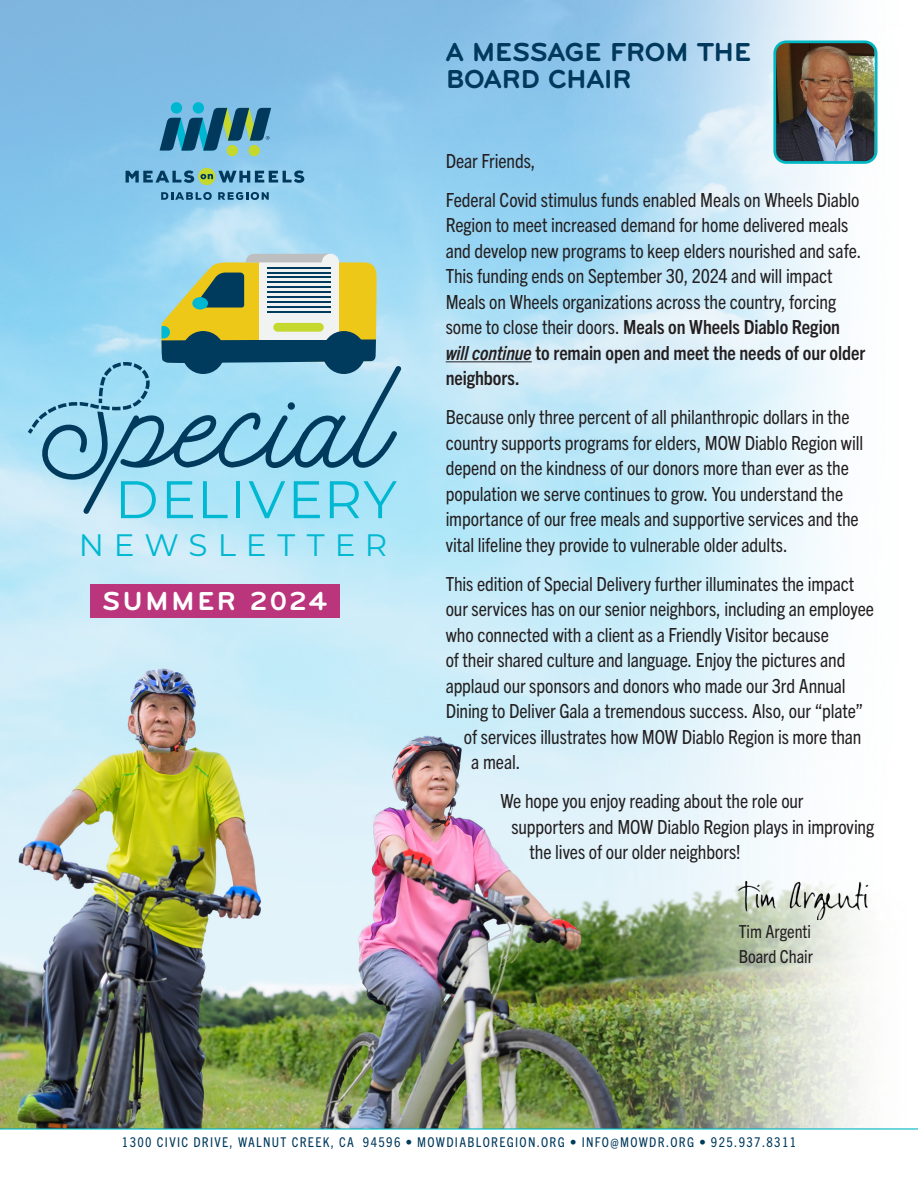
<style>
.page{position:relative;width:918px;height:1188px;background:#fff}
.page>*{position:absolute;margin:0;border:0;box-sizing:border-box;transform-origin:0 0}
.t1{font:132px "Setting Fires";color:#003a5d}
.t2{font:52.8px "Montserrat";letter-spacing:.04em;color:#00b8d1}
.t3{font:31.05px "Montserrat";letter-spacing:.325em;color:#00b8d1}
.Body-Trade_Gothic{font:700 27px/27px "Bryant";letter-spacing:-.02em;color:#00395c}
.Body-Trade_Gothic-2{font:700 27px "Bryant";letter-spacing:.08em;color:#fff}
.Body-Trade_Gothic-3{font:condensed 19.5px/25.5px "Trade Gothic Next LT Pro";letter-spacing:-.005em;color:#231f20}
.Body-Trade_Gothic-4{font:condensed 18px "Trade Gothic Next LT Pro";color:#231f20}
.Body-Trade_Gothic-5{font:condensed 13.5px "Trade Gothic Next LT Pro";letter-spacing:.1em;color:#003a5d}
.s1{font-weight:700}
.s2{font-weight:700;font-style:italic}
</style>
<div class="page">
<img style="left:0;top:0;width:878px;height:1128px">
<hr style="left:446px;top:361px;width:86px;height:1px;background:#231f20">
<img style="left:775px;top:42px;width:100px;height:120px">
<div style="left:773px;top:40px;width:104px;height:124px;border:3px solid #00b7c4;border-radius:12px"></div>
<img style="left:724px;top:868px;width:154px;height:51px">
<div style="left:182px;top:331px;width:43px;height:43px;background:#003a5d;border-radius:50%"></div>
<svg style="left:161px;top:254px;width:216px;height:109px"></svg>
<div style="left:322px;top:254px;width:17px;height:17px;background:#f1f2f2;border-radius:50%"></div>
<hr style="left:267px;top:291px;width:63px;height:2px;background:#003a5d">
<hr style="left:267px;top:296px;width:63px;height:2px;background:#003a5d">
<hr style="left:267px;top:301px;width:63px;height:2px;background:#003a5d">
<hr style="left:267px;top:306px;width:63px;height:2px;background:#003a5d">
<hr style="left:267px;top:311px;width:63px;height:2px;background:#003a5d">
<hr style="left:267px;top:267px;width:63px;height:2px;background:#003a5d">
<hr style="left:267px;top:272px;width:63px;height:2px;background:#003a5d">
<hr style="left:267px;top:276px;width:63px;height:2px;background:#003a5d">
<hr style="left:267px;top:281px;width:63px;height:2px;background:#003a5d">
<hr style="left:267px;top:286px;width:63px;height:2px;background:#003a5d">
<div style="left:273px;top:323px;width:51px;height:9px;background:#c4d82e;border-radius:4px"></div>
<div style="left:322px;top:331px;width:43px;height:43px;background:#003a5d;border-radius:50%"></div>
<svg style="left:25px;top:359px;width:124px;height:121px;background:#90cbe4"></svg>
<div style="left:90px;top:584px;width:250px;height:34px;background:#ba357c"></div>
<div style="left:198px;top:168px;width:17px;height:17px;background:#c4d82d;border-radius:50%"></div>
<svg style="left:126px;top:170px;width:68px;height:13px"></svg>
<svg style="left:200px;top:170px;width:104px;height:13px"></svg>
<div style="left:249px;top:145px;width:11px;height:11px;background:#c4d82d;border-radius:50%"></div>
<div style="left:227px;top:145px;width:11px;height:11px;background:#c4d82d;border-radius:50%"></div>
<div style="left:171px;top:102px;width:11px;height:12px;background:#00b7d1;border-radius:50%"></div>
<div style="left:193px;top:102px;width:11px;height:12px;background:#00b7d1;border-radius:50%"></div>
<svg style="left:160px;top:108px;width:111px;height:43px;background:#408295"></svg>
<svg style="left:161px;top:192px;width:51px;height:8px"></svg>
<svg style="left:218px;top:192px;width:51px;height:8px"></svg>
<hr style="left:0;top:1128px;width:918px;height:2px;background:#00b7c4">
<p class="t1" style="left:126px;top:345px;width:268px">pecial</p>
<p class="t2" style="left:115px;top:463px;width:283px">DELIVERY</p>
<p class="t3" style="left:79px;top:523px;width:310px">NEWSLETTER</p>
<p class="Body-Trade_Gothic-2" style="left:102px;top:586px;width:227px">SUMMER 2024</p>
<p class="Body-Trade_Gothic" style="left:446px;top:39px;width:307px">A MESSAGE FROM THE<br>BOARD CHAIR</p>
<p class="Body-Trade_Gothic-3" style="left:446px;top:147px;width:91px">Dear Friends,</p>
<p class="Body-Trade_Gothic-3" style="left:446px;top:186px;width:421px">Federal Covid stimulus funds enabled Meals on Wheels Diablo Region to meet increased demand for home delivered meals and develop new programs to keep elders nourished and safe.<br>This funding ends on September 30, 2024 and will impact Meals on Wheels organizations across the country, forcing some to close their doors. <span class="s1">Meals on Wheels Diablo Region </span><span class="s2">will continue</span> <span class="s1">to remain open and meet the needs of our older neighbors.</span></p>
<p class="Body-Trade_Gothic-3" style="left:446px;top:403px;width:419px">Because only three percent of all philanthropic dollars in the country supports programs for elders, MOW Diablo Region will depend on the kindness of our donors more than ever as the population we serve continues to grow. You understand the importance of our free meals and supportive services and the vital lifeline they provide to vulnerable older adults.</p>
<p class="Body-Trade_Gothic-3" style="left:446px;top:570px;width:410px">This edition of Special Delivery further illuminates the impact</p>
<p class="Body-Trade_Gothic-3" style="left:446px;top:595px;width:430px">our services has on our senior neighbors, including an employee</p>
<p class="Body-Trade_Gothic-3" style="left:446px;top:621px;width:385px">who connected with a client as a Friendly Visitor because</p>
<p class="Body-Trade_Gothic-3" style="left:446px;top:646px;width:401px">of their shared culture and language. Enjoy the pictures and</p>
<p class="Body-Trade_Gothic-3" style="left:446px;top:672px;width:402px">applaud our sponsors and donors who made our 3rd Annual</p>
<p class="Body-Trade_Gothic-3" style="left:446px;top:697px;width:419px">Dining to Deliver Gala a tremendous success. Also, our “plate”</p>
<p class="Body-Trade_Gothic-3" style="left:464px;top:723px;width:399px">of services illustrates how MOW Diablo Region is more than</p>
<p class="Body-Trade_Gothic-3" style="left:471px;top:748px;width:50px">a meal.</p>
<p class="Body-Trade_Gothic-3" style="left:500px;top:787px;width:305px">We hope you enjoy reading about the role our</p>
<p class="Body-Trade_Gothic-3" style="left:511px;top:813px;width:364px">supporters and MOW Diablo Region plays in improving</p>
<p class="Body-Trade_Gothic-3" style="left:530px;top:838px;width:213px">the lives of our older neighbors!</p>
<p class="Body-Trade_Gothic-4" style="left:739px;top:919px;width:74px">Tim Argenti</p>
<p class="Body-Trade_Gothic-4" style="left:739px;top:945px;width:76px">Board Chair</p>
<p class="Body-Trade_Gothic-5" style="left:122px;top:1133px;width:676px">1300 CIVIC DRIVE, WALNUT CREEK, CA 94596 • MOWDIABLOREGION.ORG • INFO@MOWDR.ORG • 925.937.8311</p>
</div>
